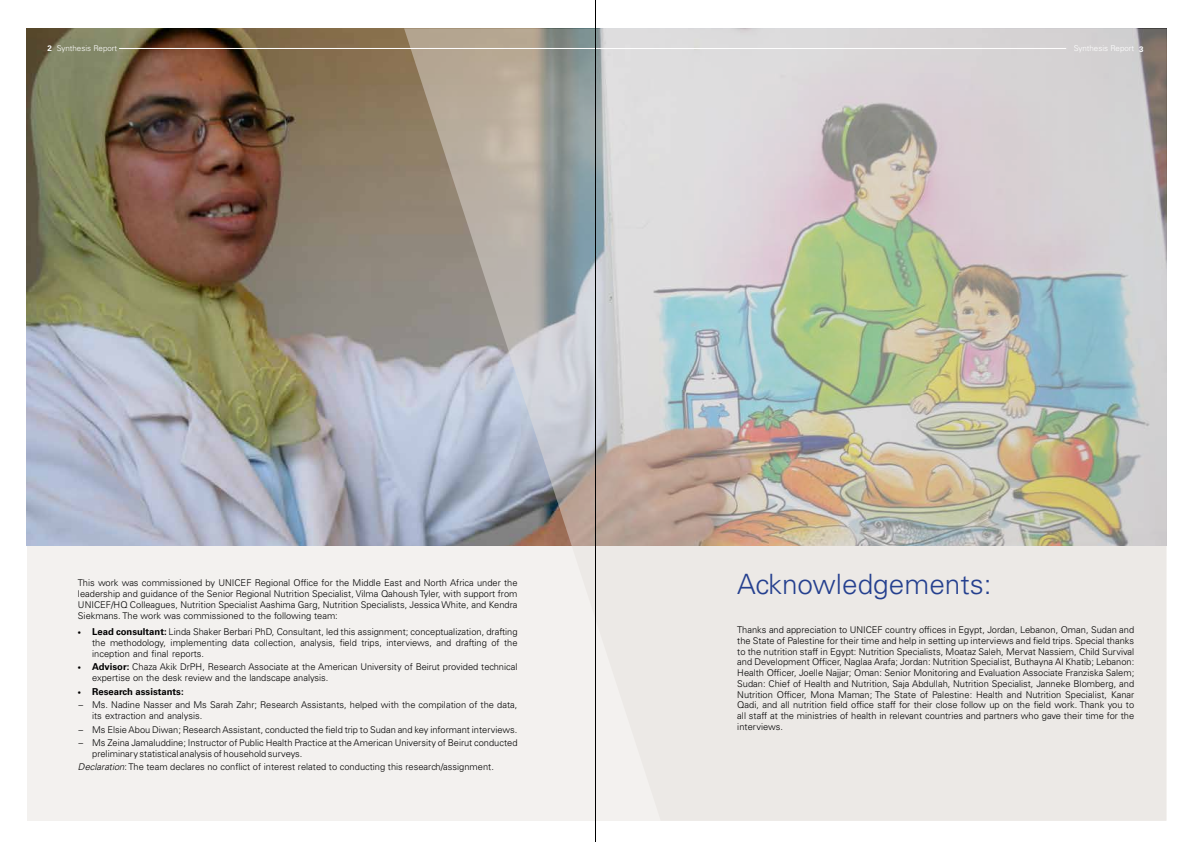
<style>
.page{position:relative;width:1191px;height:842px;background:#fff}
.page>*{position:absolute;margin:0;border:0;box-sizing:border-box;transform-origin:0 0}
.t1{font:300 28px "Univers LT Std";color:#25408f}
.t2{font:700 9.5px "Univers LT Std";color:#000}
.t3{font:300 9.3px/10.7px "Univers LT Std";color:#000}
.t4{font:300 8px "Univers LT Std";color:#fff}
.s1{font-weight:700}
.s2{font-family:"Myriad Pro";font-weight:700}
.s3{font-weight:700;font-size:9.5px}
.s4{font-family:"Myriad Pro";font-size:9.3px}
.s5{font-style:italic}
</style>
<div class="page">
<div style="left:27px;top:238px;width:1139px;height:583px;background:#f3f1ef"></div>
<img style="left:27px;top:28px;width:377px;height:518px">
<img style="left:404px;top:28px;width:762px;height:518px">
<hr style="left:119px;top:48px;width:947px;height:1px;background:#fff">
<hr style="left:595px;top:0;width:1px;height:842px;background:#000">
<p class="t4" style="left:47px;top:43px;width:71px"><span class="s1">2</span> Synthesis Report</p>
<p class="t4" style="left:1073px;top:43px;width:71px">Synthesis Report <span class="s1">3</span></p>
<p class="t3" style="left:78px;top:578px;width:441px;text-align:justify">This work was commissioned by UNICEF Regional Office for the Middle East and North Africa under the leadership and guidance of the Senior Regional Nutrition Specialist, Vilma Qahoush Tyler, with support from UNICEF/HQ Colleagues, Nutrition Specialist Aashima Garg, Nutrition Specialists, Jessica White, and Kendra Siekmans. The work was commissioned to the following team:</p>
<p class="t3" style="left:92px;top:626px;width:427px;text-align:justify;text-indent:-14px"><span class="s2">•</span> <span class="s3">Lead consultant:</span> Linda Shaker Berbari PhD, Consultant, led this assignment; conceptualization, drafting the methodology, implementing data collection, analysis, field trips, interviews, and drafting of the inception and final reports.</p>
<p class="t3" style="left:92px;top:662px;width:427px;text-indent:-14px"><span class="s2">•</span> <span class="s3">Advisor:</span> Chaza Akik DrPH, Research Associate at the American University of Beirut provided technical expertise on the desk review and the landscape analysis.</p>
<p class="t2" style="left:78px;top:686px;width:107px"><span class="s4">•</span> Research assistants:</p>
<p class="t3" style="left:92px;top:700px;width:427px;text-indent:-14px">− Ms. Nadine Nasser and Ms Sarah Zahr; Research Assistants, helped with the compilation of the data, its extraction and analysis.</p>
<p class="t3" style="left:78px;top:722px;width:441px;line-height:13.5px">− Ms Elsie Abou Diwan; Research Assistant, conducted the field trip to Sudan and key informant interviews. − Ms Zeina Jamaluddine; Instructor of Public Health Practice at the American University of Beirut conducted</p>
<p class="t3" style="left:78px;top:747px;width:417px;line-height:13.5px;text-indent:14px">preliminary statistical analysis of household surveys.<br><span class="s5">Declaration</span>: The team declares no conflict of interest related to conducting this research/assignment.</p>
<h1 class="t1" style="left:737px;top:567px;width:256px">Acknowledgements:</h1>
<p class="t3" style="left:737px;top:625px;width:398px;text-align:justify">Thanks and appreciation to UNICEF country offices in Egypt, Jordan, Lebanon, Oman, Sudan and the State of Palestine for their time and help in setting up interviews and field trips. Special thanks to the nutrition staff in Egypt: Nutrition Specialists, Moataz Saleh, Mervat Nassiem, Child Survival and Development Officer, Naglaa Arafa; Jordan: Nutrition Specialist, Buthayna Al Khatib; Lebanon:<br>Health Officer, Joelle Najjar; Oman: Senior Monitoring and Evaluation Associate Franziska Salem; Sudan: Chief of Health and Nutrition, Saja Abdullah, Nutrition Specialist, Janneke Blomberg, and Nutrition Officer, Mona Maman; The State of Palestine: Health and Nutrition Specialist, Kanar Qadi, and all nutrition field office staff for their close follow up on the field work. Thank you to all staff at the ministries of health in relevant countries and partners who gave their time for the interviews.</p>
</div>
